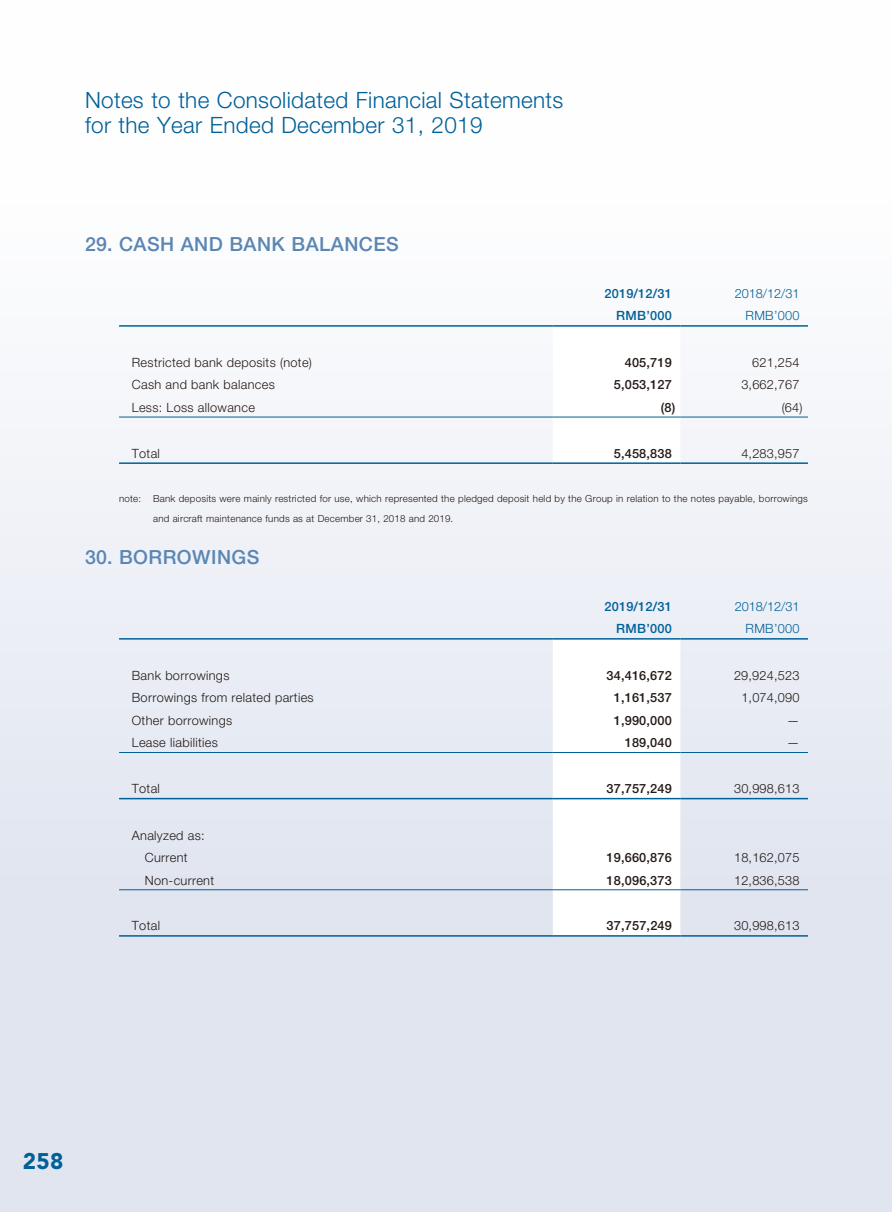
<style>
.page{position:relative;width:893px;height:1212px;background:#fff}
.page>*{position:absolute;margin:0;border:0;box-sizing:border-box;transform-origin:0 0}
.t1{font:300 22.5px/25.5px "Helvetica Neue";letter-spacing:.015em;color:#006098}
.t2{font:900 22.5px "Avenir";color:#006098}
.t3{font:500 19.5px "Helvetica Neue";letter-spacing:.025em;color:#5b86b3}
.t4{font:300 12.75px/22.5px "Helvetica Neue";letter-spacing:.025em;color:#231916;text-align:center}
.t5{font:500 12.75px "Helvetica Neue";letter-spacing:.015em;color:#231916}
.t6{font:500 12.75px "Helvetica Neue";letter-spacing:.015em;color:#006098}
.t7{font:300 12.75px "Helvetica Neue";letter-spacing:-.005em;color:#006098}
.t8{font:300 9.75px/19.5px "Helvetica Neue";letter-spacing:.025em;color:#231916}
</style>
<div class="page">
<div style="left:0;top:0;width:892px;height:1212px;background:linear-gradient(to bottom,#fff,#dae0ed)"></div>
<svg style="left:553px;top:327px;width:127px;height:135px"></svg>
<hr style="left:119px;top:325px;width:434px;height:2px;background:#006098">
<hr style="left:553px;top:325px;width:127px;height:2px;background:#006098">
<hr style="left:680px;top:325px;width:128px;height:2px;background:#006098">
<hr style="left:119px;top:462px;width:434px;height:2px;background:#006098">
<hr style="left:553px;top:462px;width:127px;height:2px;background:#006098">
<hr style="left:680px;top:462px;width:128px;height:2px;background:#006098">
<hr style="left:119px;top:417px;width:434px;height:1px;background:#006098">
<hr style="left:553px;top:417px;width:127px;height:1px;background:#006098">
<hr style="left:680px;top:417px;width:128px;height:1px;background:#006098">
<svg style="left:553px;top:640px;width:127px;height:295px"></svg>
<hr style="left:119px;top:638px;width:434px;height:2px;background:#006098">
<hr style="left:553px;top:638px;width:127px;height:2px;background:#006098">
<hr style="left:680px;top:638px;width:128px;height:2px;background:#006098">
<hr style="left:119px;top:935px;width:434px;height:2px;background:#006098">
<hr style="left:553px;top:935px;width:127px;height:2px;background:#006098">
<hr style="left:680px;top:935px;width:128px;height:2px;background:#006098">
<hr style="left:119px;top:752px;width:434px;height:1px;background:#006098">
<hr style="left:553px;top:752px;width:127px;height:1px;background:#006098">
<hr style="left:680px;top:752px;width:128px;height:1px;background:#006098">
<hr style="left:119px;top:889px;width:434px;height:1px;background:#006098">
<hr style="left:553px;top:889px;width:127px;height:1px;background:#006098">
<hr style="left:680px;top:889px;width:128px;height:1px;background:#006098">
<hr style="left:119px;top:798px;width:434px;height:1px;background:#006098">
<hr style="left:553px;top:798px;width:127px;height:1px;background:#006098">
<hr style="left:680px;top:798px;width:128px;height:1px;background:#006098">
<h1 class="t1" style="left:85px;top:86px;width:480px">Notes to the Consolidated Financial Statements for the Year Ended December 31, 2019</h1>
<h2 class="t3" style="left:85px;top:232px;width:315px">29. CASH AND BANK BALANCES</h2>
<p class="t6" style="left:605px;top:286px;width:69px">2019/12/31</p>
<p class="t7" style="left:735px;top:285px;width:66px">2018/12/31</p>
<p class="t6" style="left:616px;top:308px;width:57px">RMB’000</p>
<p class="t7" style="left:745px;top:308px;width:55px">RMB’000</p>
<p class="t4" style="left:132px;top:351px;width:182px">Restricted bank deposits (note)</p>
<p class="t5" style="left:625px;top:355px;width:49px">405,719</p>
<p class="t4" style="left:752px;top:351px;width:49px">621,254</p>
<p class="t4" style="left:132px;top:373px;width:145px">Cash and bank balances</p>
<p class="t5" style="left:614px;top:377px;width:60px">5,053,127</p>
<p class="t4" style="left:741px;top:373px;width:60px">3,662,767</p>
<p class="t4" style="left:132px;top:396px;width:125px">Less: Loss allowance</p>
<p class="t5" style="left:661px;top:400px;width:16px">(8)</p>
<p class="t4" style="left:782px;top:396px;width:22px">(64)</p>
<p class="t4" style="left:132px;top:441px;width:30px">Total</p>
<p class="t5" style="left:614px;top:445px;width:60px">5,458,838</p>
<p class="t4" style="left:741px;top:441px;width:60px">4,283,957</p>
<p class="t8" style="left:153px;top:489px;width:656px;text-indent:-34px">note: Bank deposits were mainly restricted for use, which represented the pledged deposit held by the Group in relation to the notes payable, borrowings and aircraft maintenance funds as at December 31, 2018 and 2019.</p>
<h2 class="t3" style="left:85px;top:545px;width:176px">30. BORROWINGS</h2>
<p class="t6" style="left:605px;top:599px;width:69px">2019/12/31</p>
<p class="t7" style="left:735px;top:598px;width:66px">2018/12/31</p>
<p class="t6" style="left:616px;top:621px;width:57px">RMB’000</p>
<p class="t7" style="left:745px;top:621px;width:55px">RMB’000</p>
<p class="t4" style="left:132px;top:664px;width:99px">Bank borrowings</p>
<p class="t5" style="left:606px;top:668px;width:67px">34,416,672</p>
<p class="t4" style="left:734px;top:664px;width:67px">29,924,523</p>
<p class="t4" style="left:132px;top:686px;width:183px">Borrowings from related parties</p>
<p class="t5" style="left:614px;top:690px;width:60px">1,161,537</p>
<p class="t4" style="left:741px;top:686px;width:60px">1,074,090</p>
<p class="t4" style="left:132px;top:709px;width:102px">Other borrowings</p>
<p class="t5" style="left:614px;top:713px;width:60px">1,990,000</p>
<p class="t4" style="left:787px;top:709px;width:14px">—</p>
<p class="t4" style="left:132px;top:731px;width:87px">Lease liabilities</p>
<p class="t5" style="left:625px;top:735px;width:49px">189,040</p>
<p class="t4" style="left:787px;top:731px;width:14px">—</p>
<p class="t4" style="left:132px;top:777px;width:30px">Total</p>
<p class="t5" style="left:606px;top:781px;width:67px">37,757,249</p>
<p class="t4" style="left:734px;top:777px;width:67px">30,998,613</p>
<p class="t4" style="left:132px;top:823px;width:74px">Analyzed as:<br>Current</p>
<p class="t5" style="left:606px;top:850px;width:67px">19,660,876</p>
<p class="t4" style="left:734px;top:846px;width:67px">18,162,075</p>
<p class="t4" style="left:145px;top:868px;width:71px">Non-current</p>
<p class="t5" style="left:606px;top:872px;width:67px">18,096,373</p>
<p class="t4" style="left:734px;top:868px;width:67px">12,836,538</p>
<p class="t4" style="left:132px;top:914px;width:30px">Total</p>
<p class="t5" style="left:606px;top:918px;width:67px">37,757,249</p>
<p class="t4" style="left:734px;top:914px;width:67px">30,998,613</p>
<h1 class="t2" style="left:23px;top:1147px;width:42px">258</h1>
</div>
